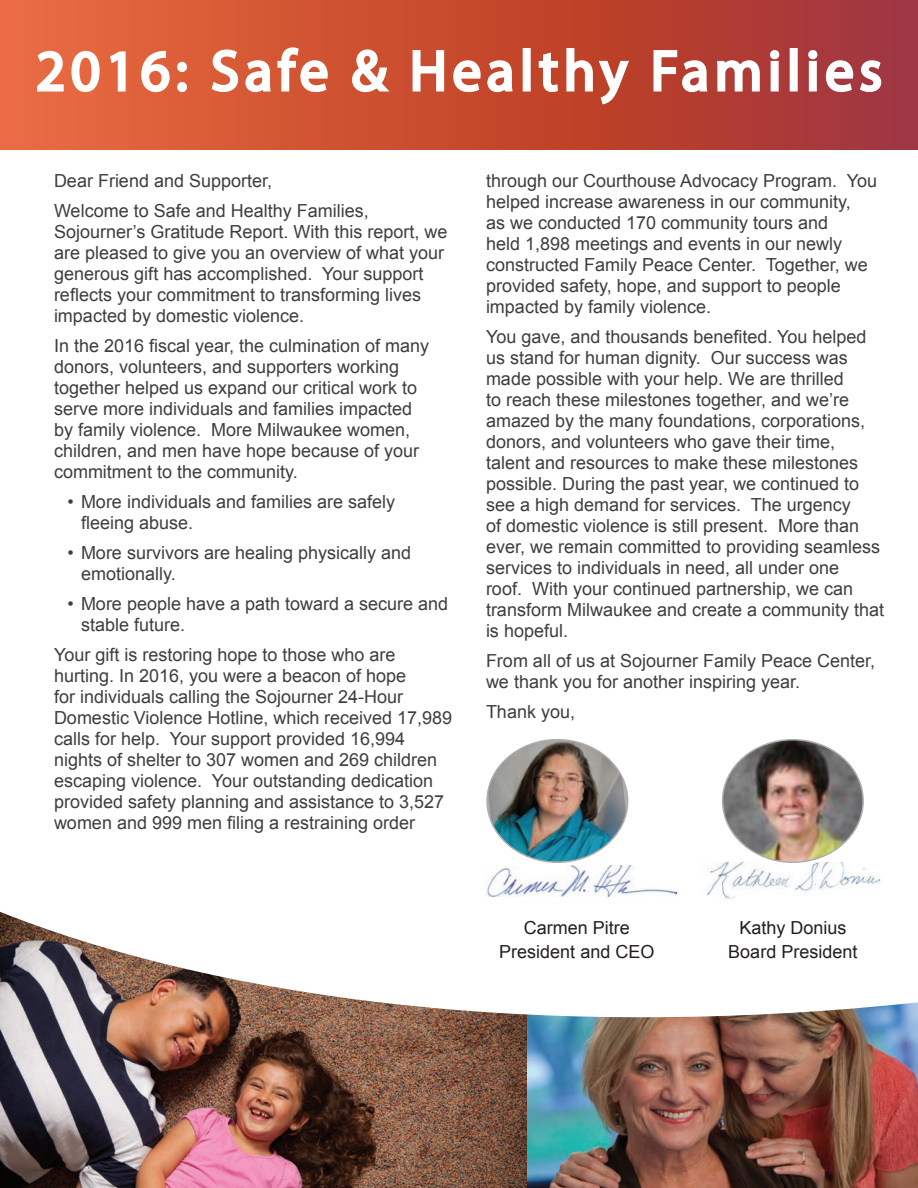
<style>
.page{position:relative;width:918px;height:1188px;background:#fff}
.page>*{position:absolute;margin:0;border:0;box-sizing:border-box;transform-origin:0 0}
.t1{font:57px "Myriad Pro";letter-spacing:.1em;color:#fff}
.t2{font:18px/21px "Arial";color:#3e3e3f}
.t3{font:18px/24px "Arial";color:#231f20;text-align:center}
</style>
<div class="page">
<img style="left:0;top:1087px;width:527px;height:101px">
<img style="left:527px;top:1087px;width:391px;height:101px">
<svg style="left:0;top:739px;width:918px;height:348px"></svg>
<img style="left:488px;top:740px;width:138px;height:122px">
<img style="left:701px;top:863px;width:183px;height:41px">
<img style="left:485px;top:866px;width:191px;height:30px">
<img style="left:723px;top:740px;width:140px;height:122px">
<svg style="left:0;top:0;width:918px;height:150px;background:#c54c35"></svg>
<svg style="left:34px;top:49px;width:67px;height:45px"></svg>
<svg style="left:108px;top:50px;width:19px;height:43px"></svg>
<svg style="left:140px;top:49px;width:48px;height:45px"></svg>
<svg style="left:209px;top:46px;width:120px;height:48px"></svg>
<svg style="left:351px;top:48px;width:39px;height:46px"></svg>
<svg style="left:411px;top:49px;width:35px;height:44px"></svg>
<svg style="left:452px;top:59px;width:62px;height:35px"></svg>
<div style="left:523px;top:48px;width:8px;height:44px;border:3px solid #fff"></div>
<svg style="left:537px;top:47px;width:94px;height:59px"></svg>
<svg style="left:652px;top:49px;width:57px;height:45px"></svg>
<svg style="left:715px;top:59px;width:46px;height:34px"></svg>
<svg style="left:769px;top:49px;width:12px;height:44px"></svg>
<div style="left:790px;top:48px;width:8px;height:44px;border:3px solid #fff"></div>
<svg style="left:807px;top:49px;width:76px;height:45px"></svg>
<h1 class="t1" style="left:36px;top:36px;width:848px">2016: Safe &amp; Healthy Families</h1>
<p class="t2" style="left:54px;top:166px;width:316px;line-height:30px">Dear Friend and Supporter,<br>Welcome to Safe and Healthy Families,</p>
<p class="t2" style="left:54px;top:221px;width:395px">Sojourner’s Gratitude Report. With this report, we are pleased to give you an overview of what your generous gift has accomplished. Your support reflects your commitment to transforming lives impacted by domestic violence.</p>
<p class="t2" style="left:54px;top:335px;width:377px">In the 2016 fiscal year, the culmination of many donors, volunteers, and supporters working together helped us expand our critical work to serve more individuals and families impacted by family violence. More Milwaukee women, children, and men have hope because of your commitment to the community.</p>
<p class="t2" style="left:81px;top:491px;width:316px;text-indent:-14px">• More individuals and families are safely fleeing abuse.</p>
<p class="t2" style="left:81px;top:542px;width:332px;text-indent:-14px">• More survivors are healing physically and emotionally.</p>
<p class="t2" style="left:81px;top:593px;width:369px;text-indent:-14px">• More people have a path toward a secure and stable future.</p>
<p class="t2" style="left:54px;top:644px;width:400px">Your gift is restoring hope to those who are hurting. In 2016, you were a beacon of hope<br>for individuals calling the Sojourner 24-Hour Domestic Violence Hotline, which received 17,989 calls for help. Your support provided 16,994 nights of shelter to 307 women and 269 children escaping violence. Your outstanding dedication provided safety planning and assistance to 3,527 women and 999 men filing a restraining order</p>
<p class="t2" style="left:486px;top:170px;width:393px">through our Courthouse Advocacy Program. You helped increase awareness in our community,<br>as we conducted 170 community tours and<br>held 1,898 meetings and events in our newly constructed Family Peace Center. Together, we provided safety, hope, and support to people impacted by family violence.</p>
<p class="t2" style="left:486px;top:326px;width:400px">You gave, and thousands benefited. You helped us stand for human dignity. Our success was made possible with your help. We are thrilled<br>to reach these milestones together, and we’re amazed by the many foundations, corporations, donors, and volunteers who gave their time,<br>talent and resources to make these milestones possible. During the past year, we continued to see a high demand for services. The urgency<br>of domestic violence is still present. More than ever, we remain committed to providing seamless services to individuals in need, all under one<br>roof. With your continued partnership, we can transform Milwaukee and create a community that is hopeful.</p>
<p class="t2" style="left:486px;top:650px;width:391px">From all of us at Sojourner Family Peace Center, we thank you for another inspiring year.</p>
<p class="t2" style="left:486px;top:701px;width:91px">Thank you,</p>
<p class="t3" style="left:499px;top:916px;width:157px">Carmen Pitre<br>President and CEO</p>
<p class="t3" style="left:728px;top:916px;width:131px">Kathy Donius<br>Board President</p>
</div>
